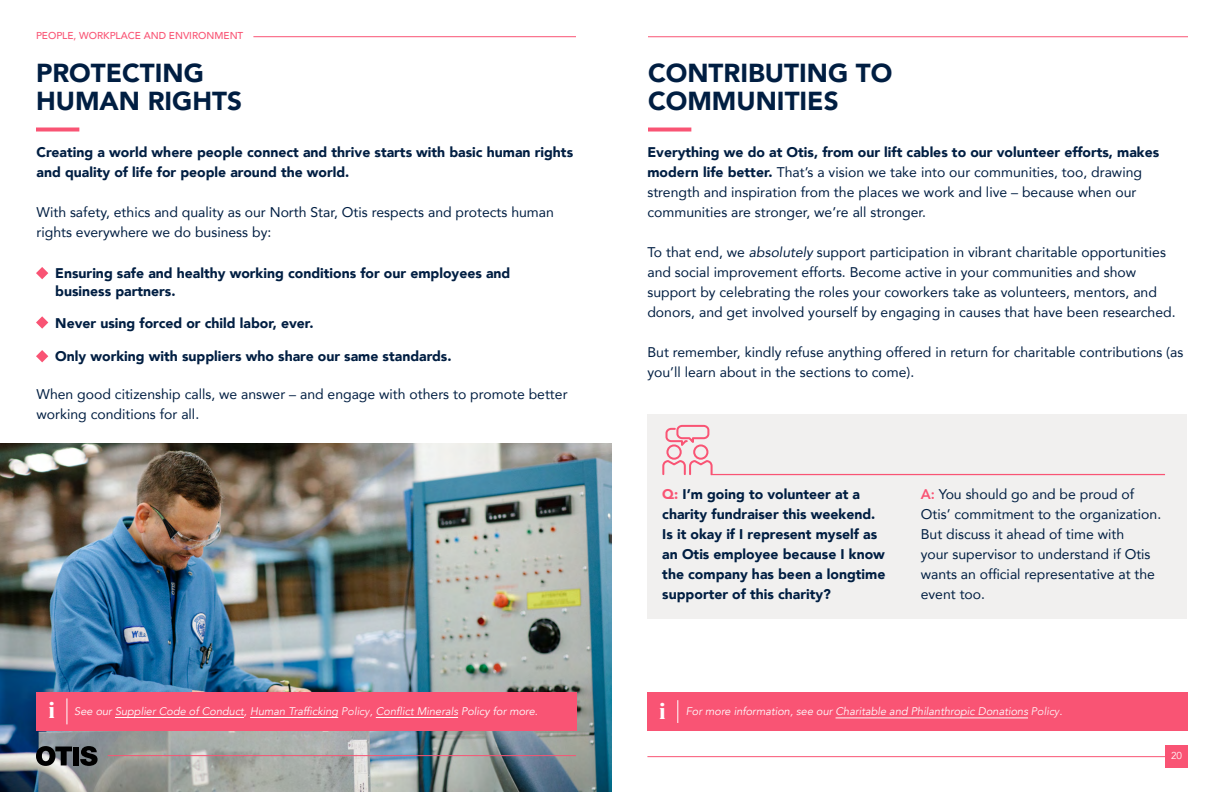
<style>
.page{position:relative;width:1224px;height:792px;background:#fff}
.page>*{position:absolute;margin:0;border:0;box-sizing:border-box;transform-origin:0 0}
.t1{font:900 26px/28px "Avenir";color:#001e42}
.t2{font:700 25px "Grifo M";color:#fff}
.t3{font:14px/20px "Avenir";color:#001e42}
.t4{font:900 14px/20px "Avenir";color:#001e42}
.t5{font:italic 11px "Avenir";color:#fff}
.t6{font:500 10px "Avenir";color:#f95474}
.t7{font:10px "Avenir";color:#fff}
.s1{font-weight:900}
.s2{font-style:italic}
.s3{color:#f95474}
.s4{font-weight:800;color:#f95474}
.s5{font-weight:300}
</style>
<div class="page">
<img style="left:0;top:444px;width:612px;height:348px">
<hr style="left:648px;top:36px;width:540px;height:1px;background:#f95474">
<hr style="left:108px;top:755px;width:468px;height:1px;background:#f95474">
<hr style="left:647px;top:756px;width:541px;height:1px;background:#f95474">
<div style="left:1165px;top:745px;width:23px;height:23px;background:#f95474"></div>
<div style="left:647px;top:414px;width:540px;height:205px;background:#f1f0ef"></div>
<hr style="left:711px;top:474px;width:454px;height:1px;background:#f95474">
<svg style="left:662px;top:424px;width:52px;height:52px"></svg>
<div style="left:666px;top:444px;width:16px;height:16px;border:2px solid #f95474;border-radius:50%"></div>
<hr style="left:253px;top:36px;width:323px;height:1px;background:#f95474">
<svg style="left:648px;top:128px;width:43px;height:4px"></svg>
<svg style="left:36px;top:128px;width:43px;height:4px"></svg>
<svg style="left:36px;top:267px;width:12px;height:12px"></svg>
<svg style="left:36px;top:316px;width:12px;height:13px"></svg>
<svg style="left:36px;top:350px;width:12px;height:12px"></svg>
<div style="left:647px;top:693px;width:541px;height:38px;background:#f95474"></div>
<hr style="left:836px;top:718px;width:192px;height:1px;background:#fff">
<svg style="left:678px;top:700px;width:1px;height:23px"></svg>
<div style="left:37px;top:693px;width:540px;height:38px;background:#f95474"></div>
<hr style="left:115px;top:717px;width:129px;height:1px;background:#fff">
<hr style="left:250px;top:717px;width:88px;height:1px;background:#fff">
<hr style="left:376px;top:717px;width:82px;height:1px;background:#fff">
<svg style="left:67px;top:698px;width:1px;height:26px"></svg>
<svg style="left:36px;top:746px;width:36px;height:20px"></svg>
<div style="left:73px;top:747px;width:6px;height:18px;background:#000"></div>
<svg style="left:80px;top:746px;width:18px;height:20px"></svg>
<p class="t6" style="left:36px;top:27px;width:209px">PEOPLE, WORKPLACE AND ENVIRONMENT</p>
<h1 class="t1" style="left:36px;top:58px;width:208px">PROTECTING<br>HUMAN RIGHTS</h1>
<p class="t4" style="left:37px;top:142px;width:538px">Creating a world where people connect and thrive starts with basic human rights and quality of life for people around the world.</p>
<p class="t3" style="left:37px;top:202px;width:519px">With safety, ethics and quality as our North Star, Otis respects and protects human rights everywhere we do business by:</p>
<p class="t4" style="left:55px;top:264px;width:457px;line-height:18px">Ensuring safe and healthy working conditions for our employees and business partners.</p>
<p class="t4" style="left:55px;top:313px;width:260px">Never using forced or child labor, ever.</p>
<p class="t4" style="left:55px;top:345px;width:398px">Only working with suppliers who share our same standards.</p>
<p class="t3" style="left:37px;top:383px;width:533px">When good citizenship calls, we answer – and engage with others to promote better working conditions for all.</p>
<h1 class="t1" style="left:648px;top:58px;width:246px">CONTRIBUTING TO<br>COMMUNITIES</h1>
<p class="t3" style="left:647px;top:142px;width:513px"><span class="s1">Everything we do at Otis, from our lift cables to our volunteer efforts, makes modern life better.</span> That’s a vision we take into our communities, too, drawing strength and inspiration from the places we work and live – because when our communities are stronger, we’re all stronger.</p>
<p class="t3" style="left:647px;top:242px;width:530px">To that end, we <span class="s2">absolutely</span> support participation in vibrant charitable opportunities and social improvement efforts. Become active in your communities and show support by celebrating the roles your coworkers take as volunteers, mentors, and donors, and get involved yourself by engaging in causes that have been researched.</p>
<p class="t3" style="left:647px;top:342px;width:537px">But remember, kindly refuse anything offered in return for charitable contributions (as you’ll learn about in the sections to come).</p>
<p class="t4" style="left:662px;top:484px;width:225px"><span class="s3">Q:</span> I’m going to volunteer at a charity fundraiser this weekend.<br>Is it okay if I represent myself as an Otis employee because I know the company has been a longtime supporter of this charity?</p>
<p class="t3" style="left:921px;top:484px;width:242px"><span class="s4">A:</span> You should go and be proud of<br>Otis’ commitment to the organization.<br>But discuss it ahead of time with<br>your supervisor to understand if Otis wants an official representative at the event too.</p>
<h2 class="t2" style="left:48px;top:698px;width:8px">i</h2>
<p class="t5" style="left:74px;top:705px;width:465px">See our Supplier Code of Conduct, Human Trafficking <span class="s5">Policy</span>, Conflict Minerals Policy for more.</p>
<p class="t5" style="left:686px;top:705px;width:378px">For more information, see our Charitable and Philanthropic Donations <span class="s5">Policy</span>.</p>
<h2 class="t2" style="left:659px;top:698px;width:8px">i</h2>
<p class="t7" style="left:1171px;top:750px;width:13px">20</p>
</div>
